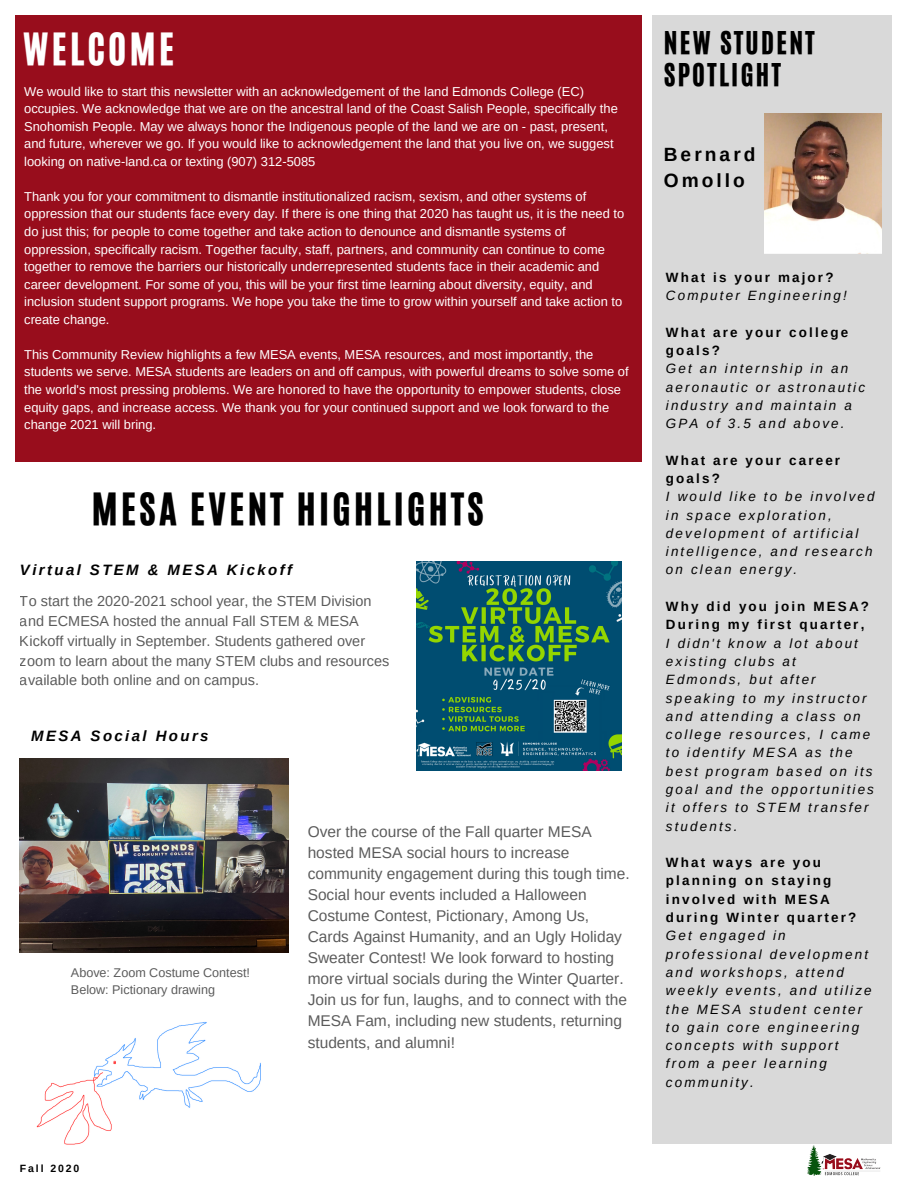
<style>
.page{position:relative;width:918px;height:1188px;background:#fff}
.page>*{position:absolute;margin:0;border:0;box-sizing:border-box;transform-origin:0 0}
.t1{font:37.35px "CA Generated";letter-spacing:.09em;color:#000}
.t2{font:37.35px "CA Generated";letter-spacing:.09em;color:#fff}
.t3{font:26.4px/31.8px "CA Generated";letter-spacing:.09em;color:#000}
.t4{font:700 19.2px/25.8px "Arimo";letter-spacing:.16em;color:#000}
.t5{font:15.45px/21.1px "Arimo";color:#000}
.t6{font:italic 700 15px "Arimo";letter-spacing:.16em;color:#000}
.t7{font:14.55px/19.6px "Arimo";color:#000}
.t8{font:italic 13.35px/18.3px "Arimo";letter-spacing:.16em;color:#000}
.t9{font:700 13.35px/18.3px "Arimo";letter-spacing:.16em;color:#000}
.t10{font:12.9px/17.5px "Arimo";color:#fff}
.t11{font:12.6px/16.8px "Arimo";color:#000}
.t12{font:700 10.5px "Arimo";letter-spacing:.18em;color:#000}
.s1{font-weight:700;font-style:normal}
</style>
<div class="page">
<div style="left:652px;top:275px;width:240px;height:869px;background:#d9d9d9"></div>
<div style="left:652px;top:16px;width:240px;height:869px;background:#d9d9d9"></div>
<img style="left:20px;top:758px;width:269px;height:195px">
<img style="left:417px;top:561px;width:205px;height:210px">
<div style="left:15px;top:16px;width:626px;height:446px;background:#980d1c"></div>
<img style="left:764px;top:114px;width:117px;height:139px">
<img style="left:36px;top:1022px;width:225px;height:123px">
<img style="left:808px;top:1145px;width:73px;height:31px">
<p class="t2" style="left:23px;top:22px;width:152px">WELCOME</p>
<p class="t10" style="left:24px;top:82px;width:595px">We would like to start this newsletter with an acknowledgement of the land Edmonds College (EC) occupies. We acknowledge that we are on the ancestral land of the Coast Salish People, specifically the Snohomish People. May we always honor the Indigenous people of the land we are on - past, present, and future, wherever we go. If you would like to acknowledgement the land that you live on, we suggest looking on native-land.ca or texting (907) 312-5085</p>
<p class="t10" style="left:24px;top:188px;width:602px">Thank you for your commitment to dismantle institutionalized racism, sexism, and other systems of oppression that our students face every day. If there is one thing that 2020 has taught us, it is the need to do just this; for people to come together and take action to denounce and dismantle systems of oppression, specifically racism. Together faculty, staff, partners, and community can continue to come together to remove the barriers our historically underrepresented students face in their academic and career development. For some of you, this will be your first time learning about diversity, equity, and inclusion student support programs. We hope you take the time to grow within yourself and take action to create change.</p>
<p class="t10" style="left:24px;top:346px;width:606px">This Community Review highlights a few MESA events, MESA resources, and most importantly, the students we serve. MESA students are leaders on and off campus, with powerful dreams to solve some of the world's most pressing problems. We are honored to have the opportunity to empower students, close equity gaps, and increase access. We thank you for your continued support and we look forward to the change 2021 will bring.</p>
<p class="t1" style="left:92px;top:482px;width:393px">MESA EVENT HIGHLIGHTS</p>
<p class="t6" style="left:20px;top:561px;width:274px">Virtual STEM &amp; MESA Kickoff</p>
<p class="t7" style="left:20px;top:592px;width:371px">To start the 2020-2021 school year, the STEM Division and ECMESA hosted the annual Fall STEM &amp; MESA Kickoff virtually in September. Students gathered over zoom to learn about the many STEM clubs and resources available both online and on campus.</p>
<p class="t6" style="left:31px;top:727px;width:179px">MESA Social Hours</p>
<p class="t11" style="left:71px;top:964px;width:181px">Above: Zoom Costume Contest!<br>Below: Pictionary drawing</p>
<p class="t12" style="left:20px;top:1162px;width:61px">Fall 2020</p>
<p class="t5" style="left:308px;top:821px;width:324px">Over the course of the Fall quarter MESA hosted MESA social hours to increase community engagement during this tough time.<br>Social hour events included a Halloween Costume Contest, Pictionary, Among Us, Cards Against Humanity, and an Ugly Holiday Sweater Contest! We look forward to hosting more virtual socials during the Winter Quarter.<br>Join us for fun, laughs, and to connect with the MESA Fam, including new students, returning students, and alumni!</p>
<p class="t3" style="left:664px;top:27px;width:152px">NEW STUDENT<br>SPOTLIGHT</p>
<p class="t4" style="left:664px;top:142px;width:93px">Bernard<br>Omollo</p>
<p class="t9" style="left:666px;top:268px;width:169px">What is your major?</p>
<p class="t8" style="left:666px;top:286px;width:182px">Computer Engineering!</p>
<p class="t9" style="left:666px;top:323px;width:184px">What are your college goals?</p>
<p class="t8" style="left:666px;top:359px;width:201px">Get an internship in an aeronautic or astronautic industry and maintain a<br>GPA of 3.5 and above.</p>
<p class="t9" style="left:666px;top:451px;width:176px">What are your career goals?</p>
<p class="t8" style="left:666px;top:488px;width:210px">I would like to be involved in space exploration, development of artificial intelligence, and research on clean energy.</p>
<p class="t9" style="left:666px;top:597px;width:205px">Why did you join MESA?</p>
<p class="t8" style="left:666px;top:616px;width:210px"><span class="s1">During my first quarter,<br></span>I didn't know a lot about existing clubs at<br>Edmonds, but after speaking to my instructor and attending a class on college resources, I came to identify MESA as the best program based on its goal and the opportunities it offers to STEM transfer students.</p>
<p class="t8" style="left:666px;top:853px;width:207px"><span class="s1">What ways are you planning on staying involved with MESA during Winter quarter?<br></span>Get engaged in professional development and workshops, attend weekly events, and utilize the MESA student center to gain core engineering concepts with support from a peer learning community.</p>
</div>
